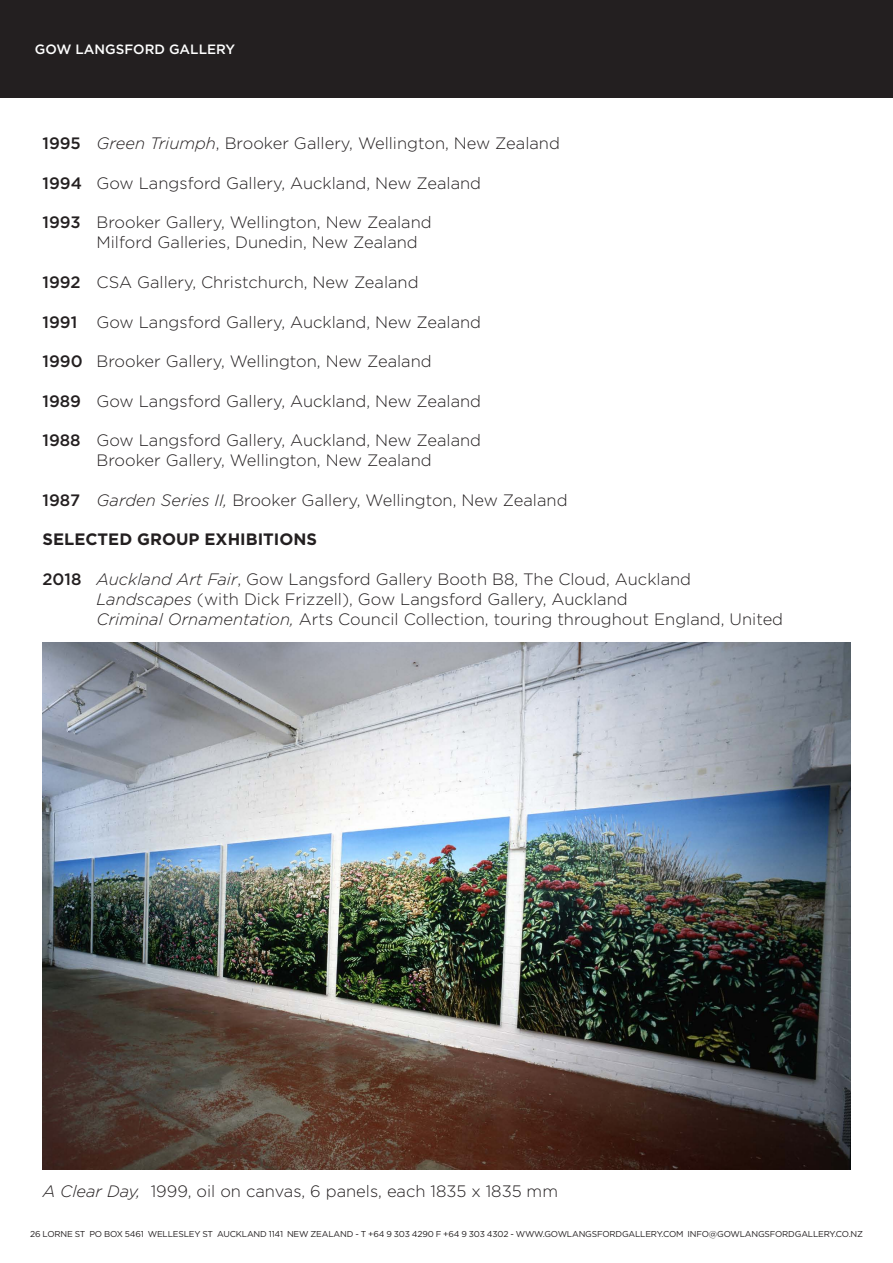
<style>
.page{position:relative;width:893px;height:1263px;background:#fff}
.page>*{position:absolute;margin:0;border:0;box-sizing:border-box;transform-origin:0 0}
.Normal__Web{font:300 16.5px/19.8px "Gotham";color:#231f20}
.Normal__Web-2{font:700 16.5px "Gotham";color:#231f20}
.t1{font:500 13.5px "Gotham";color:#fff}
.t2{font:8.55px "Gotham";letter-spacing:-.02em;color:#231f20}
.s1{font-weight:500}
.s2{font-style:italic}
</style>
<div class="page">
<div style="left:0;top:0;width:893px;height:98px;background:#231f20"></div>
<img style="left:43px;top:642px;width:808px;height:528px">
<p class="t1" style="left:35px;top:40px;width:202px">GOW LANGSFORD GALLERY</p>
<p class="Normal__Web" style="left:43px;top:133px;width:519px"><span class="s1">1995</span> <span class="s2">Green Triumph</span>, Brooker Gallery, Wellington, New Zealand</p>
<p class="Normal__Web" style="left:43px;top:173px;width:440px"><span class="s1">1994</span> Gow Langsford Gallery, Auckland, New Zealand</p>
<p class="Normal__Web" style="left:97px;top:212px;width:337px;text-indent:-54px"><span class="s1">1993</span> Brooker Gallery, Wellington, New Zealand<br>Milford Galleries, Dunedin, New Zealand</p>
<p class="Normal__Web" style="left:43px;top:272px;width:378px"><span class="s1">1992</span> CSA Gallery, Christchurch, New Zealand</p>
<p class="Normal__Web" style="left:43px;top:311px;width:440px"><span class="s1">1991</span> Gow Langsford Gallery, Auckland, New Zealand</p>
<p class="Normal__Web" style="left:43px;top:351px;width:391px"><span class="s1">1990</span> Brooker Gallery, Wellington, New Zealand</p>
<p class="Normal__Web" style="left:43px;top:390px;width:440px"><span class="s1">1989</span> Gow Langsford Gallery, Auckland, New Zealand</p>
<p class="Normal__Web" style="left:43px;top:430px;width:440px;text-align:center"><span class="s1">1988</span> Gow Langsford Gallery, Auckland, New Zealand<br>Brooker Gallery, Wellington, New Zealand</p>
<p class="Normal__Web" style="left:43px;top:489px;width:526px"><span class="s1">1987</span> <span class="s2">Garden Series II,</span> Brooker Gallery, Wellington, New Zealand</p>
<p class="Normal__Web-2" style="left:43px;top:528px;width:276px">SELECTED GROUP EXHIBITIONS</p>
<p class="Normal__Web" style="left:97px;top:569px;width:688px;text-indent:-54px"><span class="s1">2018</span> <span class="s2">Auckland Art Fair</span>, Gow Langsford Gallery Booth B8, The Cloud, Auckland<br><span class="s2">Landscapes</span> (with Dick Frizzell), Gow Langsford Gallery, Auckland<br><span class="s2">Criminal Ornamentation,</span> Arts Council Collection, touring throughout England, United</p>
<p class="Normal__Web" style="left:43px;top:1181px;width:517px"><span class="s2">A Clear Day,</span> 1999, oil on canvas, 6 panels, each 1835 x 1835 mm</p>
<p class="t2" style="left:30px;top:1228px;width:834px">26 LORNE ST PO BOX 5461 WELLESLEY ST AUCKLAND 1141 NEW ZEALAND - T +64 9 303 4290 F +64 9 303 4302 - WWW.GOWLANGSFORDGALLERY.COM INFO@GOWLANGSFORDGALLERY.CO.NZ</p>
</div>
